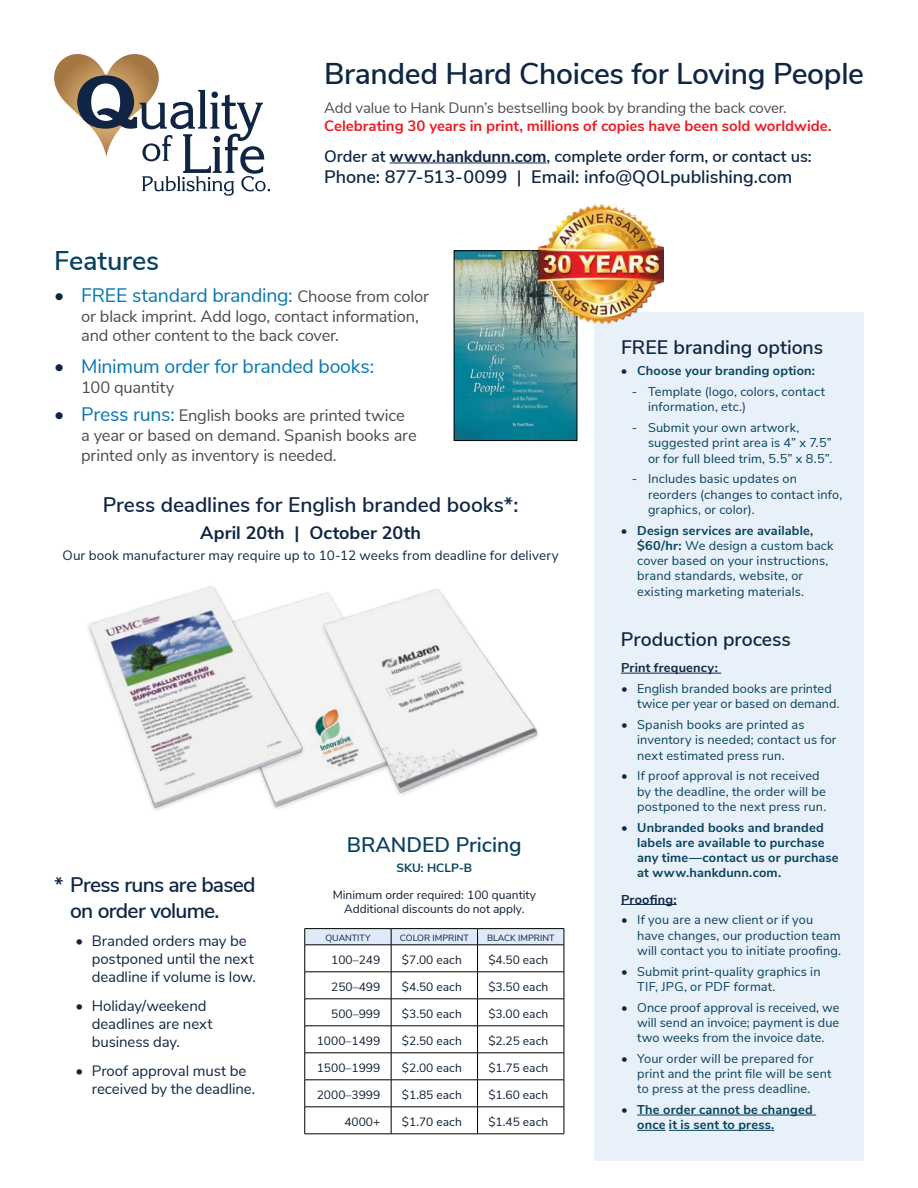
<style>
.page{position:relative;width:918px;height:1188px;background:#fff}
.page>*{position:absolute;margin:0;border:0;box-sizing:border-box;transform-origin:0 0}
.t1{font:600 30px "Nunito Sans";letter-spacing:-.01em;color:#0f2643}
.t2{font:600 27px "Nunito Sans";letter-spacing:-.005em;color:#07425e}
.t3{font:600 21px "Nunito Sans";letter-spacing:-.005em;color:#0f2643}
.t4{font:600 21px/25.2px "Nunito Sans";letter-spacing:-.035em;color:#0f2643}
.t5{font:600 21px "Nunito Sans";color:#07425e}
.t6{font:19.5px "Nunito Sans";letter-spacing:-.015em;color:#0678b3}
.t7{font:600 19.5px "Nunito Sans";letter-spacing:-.005em;color:#0f2643}
.t8{font:600 18px "Nunito Sans";letter-spacing:-.005em;color:#0f2643}
.t9{font:700 18px "Nunito Sans";color:#0f2643}
.t10{font:16.5px/19.8px "Nunito Sans";letter-spacing:-.01em;color:#4d4c4c}
.t11{font:600 16.5px "Nunito Sans";letter-spacing:-.01em;color:#0f2643}
.t12{font:15px/18px "Nunito Sans";letter-spacing:-.005em;color:#0f2643}
.t13{font:700 15px "Nunito Sans";color:#ed1c24}
.t14{font:15px "Nunito Sans";letter-spacing:-.01em;color:#4d4c4c}
.t15{font:13.5px "Nunito Sans";letter-spacing:.01em;color:#0f2643}
.t16{font:12.75px/15.3px "Nunito Sans";letter-spacing:.01em;color:#07425e}
.t17{font:700 12.75px/15.3px "Nunito Sans";letter-spacing:.015em;color:#07425e}
.t18{font:700 12.75px "Nunito Sans";letter-spacing:.015em;color:#0f2643}
.t19{font:12px/14.1px "Nunito Sans";color:#0e1e31;text-align:center}
.t20{font:700 12px "Nunito Sans";color:#07425e}
.t21{font:9px "Nunito Sans";color:#0e1e31}
.s1{font-weight:700}
.s2{color:#0f2643}
.s3{font-size:16.5px;color:#4d4c4c}
.s4{font-size:19.5px;color:#0f2643}
.s5{font-size:19.5px;color:#0678b3}
.s6{font-weight:400;color:#0f2643}
</style>
<div class="page">
<hr style="left:390px;top:163px;width:157px;height:1px;background:#0f2643">
<svg style="left:54px;top:54px;width:216px;height:142px"></svg>
<div style="left:594px;top:313px;width:270px;height:848px;background:#e8f0f9"></div>
<hr style="left:621px;top:673px;width:100px;height:1px;background:#0f2643">
<hr style="left:621px;top:904px;width:56px;height:1px;background:#0f2643">
<hr style="left:637px;top:1115px;width:179px;height:1px;background:#07425e">
<svg style="left:637px;top:1130px;width:28px;height:1px"></svg>
<hr style="left:669px;top:1130px;width:105px;height:1px;background:#07425e">
<img style="left:456px;top:252px;width:119px;height:187px">
<div style="left:454px;top:250px;width:123px;height:191px;border:1px solid #000"></div>
<img style="left:538px;top:205px;width:126px;height:118px">
<img style="left:310px;top:596px;width:5px;height:201px">
<img style="left:315px;top:589px;width:223px;height:206px">
<img style="left:88px;top:585px;width:222px;height:225px">
<hr style="left:305px;top:928px;width:86px;height:1px;background:#000">
<hr style="left:391px;top:928px;width:87px;height:1px;background:#000">
<hr style="left:478px;top:928px;width:86px;height:1px;background:#000">
<svg style="left:304px;top:929px;width:261px;height:205px"></svg>
<hr style="left:305px;top:1134px;width:86px;height:1px;background:#000">
<hr style="left:391px;top:1134px;width:87px;height:1px;background:#000">
<hr style="left:478px;top:1134px;width:86px;height:1px;background:#000">
<h1 class="t1" style="left:324px;top:52px;width:542px">Branded Hard Choices for Loving People</h1>
<p class="t14" style="left:324px;top:97px;width:464px">Add value to Hank Dunn’s bestselling book by branding the back cover.</p>
<p class="t13" style="left:324px;top:115px;width:509px">Celebrating 30 years in print, millions of copies have been sold worldwide.</p>
<p class="t11" style="left:324px;top:144px;width:489px">Order at <span class="s1">www.hankdunn.com</span>, complete order form, or contact us:</p>
<h3 class="t8" style="left:324px;top:164px;width:470px">Phone: 877-513-0099 | Email: info@QOLpublishing.com</h3>
<h2 class="t2" style="left:54px;top:241px;width:107px">Features</h2>
<h3 class="t6" style="left:54px;top:281px;width:376px"><span class="s2">•</span> FREE standard branding: <span class="s3">Choose from color</span></h3>
<p class="t10" style="left:81px;top:305px;width:339px">or black imprint. Add logo, contact information, and other content to the back cover.</p>
<h3 class="t6" style="left:54px;top:352px;width:322px"><span class="s2">•</span> Minimum order for branded books:</h3>
<p class="t10" style="left:81px;top:376px;width:95px">100 quantity</p>
<p class="t10" style="left:81px;top:405px;width:337px;text-indent:-27px"><span class="s4">•</span> <span class="s5">Press runs:</span> English books are printed twice a year or based on demand. Spanish books are printed only as inventory is needed.</p>
<h3 class="t3" style="left:103px;top:489px;width:417px">Press deadlines for English branded books*:</h3>
<h3 class="t9" style="left:200px;top:519px;width:222px">April 20th | October 20th</h3>
<p class="t15" style="left:62px;top:546px;width:498px">Our book manufacturer may require up to 10-12 weeks from deadline for delivery</p>
<h3 class="t4" style="left:70px;top:871px;width:187px;text-indent:-16px">* Press runs are based on order volume.</h3>
<p class="t12" style="left:92px;top:931px;width:166px;text-indent:-16px">• Branded orders may be postponed until the next deadline if volume is low.</p>
<p class="t12" style="left:92px;top:996px;width:122px;text-indent:-16px">• Holiday/weekend deadlines are next business day.</p>
<p class="t12" style="left:92px;top:1061px;width:165px;text-indent:-16px">• Proof approval must be received by the deadline.</p>
<h3 class="t5" style="left:347px;top:830px;width:176px">BRANDED Pricing</h3>
<p class="t20" style="left:397px;top:859px;width:77px">SKU: HCLP-B</p>
<p class="t19" style="left:333px;top:887px;width:205px">Minimum order required: 100 quantity<br>Additional discounts do not apply.</p>
<p class="t21" style="left:325px;top:932px;width:47px">QUANTITY</p>
<p class="t21" style="left:400px;top:932px;width:70px">COLOR IMPRINT</p>
<p class="t21" style="left:487px;top:932px;width:69px">BLACK IMPRINT</p>
<p class="t19" style="left:331px;top:952px;width:51px">100–249</p>
<p class="t19" style="left:402px;top:952px;width:61px">$7.00 each</p>
<p class="t19" style="left:488px;top:952px;width:61px">$4.50 each</p>
<p class="t19" style="left:331px;top:979px;width:51px">250–499</p>
<p class="t19" style="left:402px;top:979px;width:61px">$4.50 each</p>
<p class="t19" style="left:488px;top:979px;width:61px">$3.50 each</p>
<p class="t19" style="left:331px;top:1006px;width:51px">500–999</p>
<p class="t19" style="left:402px;top:1006px;width:61px">$3.50 each</p>
<p class="t19" style="left:488px;top:1006px;width:61px">$3.00 each</p>
<p class="t19" style="left:317px;top:1033px;width:65px">1000–1499</p>
<p class="t19" style="left:402px;top:1033px;width:61px">$2.50 each</p>
<p class="t19" style="left:488px;top:1033px;width:61px">$2.25 each</p>
<p class="t19" style="left:317px;top:1060px;width:65px">1500–1999</p>
<p class="t19" style="left:402px;top:1060px;width:61px">$2.00 each</p>
<p class="t19" style="left:488px;top:1060px;width:61px">$1.75 each</p>
<p class="t19" style="left:317px;top:1087px;width:65px">2000–3999</p>
<p class="t19" style="left:402px;top:1087px;width:61px">$1.85 each</p>
<p class="t19" style="left:488px;top:1087px;width:61px">$1.60 each</p>
<p class="t19" style="left:344px;top:1114px;width:37px">4000+</p>
<p class="t19" style="left:402px;top:1114px;width:61px">$1.70 each</p>
<p class="t19" style="left:488px;top:1114px;width:61px">$1.45 each</p>
<h3 class="t7" style="left:621px;top:333px;width:204px">FREE branding options</h3>
<p class="t17" style="left:621px;top:362px;width:196px"><span class="s6">•</span> Choose your branding option:</p>
<p class="t16" style="left:648px;top:383px;width:179px;text-indent:-16px">- Template (logo, colors, contact information, etc.)</p>
<p class="t16" style="left:648px;top:419px;width:186px;text-indent:-16px">- Submit your own artwork, suggested print area is 4” x 7.5” or for full bleed trim, 5.5” x 8.5”.</p>
<p class="t16" style="left:648px;top:470px;width:196px;text-indent:-16px">- Includes basic updates on reorders (changes to contact info, graphics, or color).</p>
<p class="t16" style="left:637px;top:522px;width:198px;text-indent:-16px"><span class="s2">•</span> <span class="s1">Design services are available, $60/hr:</span> We design a custom back cover based on your instructions, brand standards, website, or existing marketing materials.</p>
<h3 class="t7" style="left:621px;top:625px;width:171px">Production process</h3>
<p class="t18" style="left:621px;top:658px;width:98px">Print frequency:</p>
<p class="t16" style="left:637px;top:680px;width:204px;text-indent:-16px"><span class="s2">•</span> English branded books are printed twice per year or based on demand.</p>
<p class="t16" style="left:637px;top:716px;width:201px;text-indent:-16px"><span class="s2">•</span> Spanish books are printed as inventory is needed; contact us for next estimated press run.</p>
<p class="t16" style="left:637px;top:767px;width:191px;text-indent:-16px"><span class="s2">•</span> If proof approval is not received by the deadline, the order will be postponed to the next press run.</p>
<p class="t17" style="left:637px;top:819px;width:203px;text-indent:-16px"><span class="s6">•</span> Unbranded books and branded labels are available to purchase any time—contact us or purchase at www.hankdunn.com.</p>
<p class="t18" style="left:621px;top:890px;width:57px">Proofing:</p>
<p class="t16" style="left:637px;top:911px;width:205px;text-indent:-16px"><span class="s2">•</span> If you are a new client or if you have changes, our production team will contact you to initiate proofing.</p>
<p class="t16" style="left:637px;top:963px;width:185px;text-indent:-16px"><span class="s2">•</span> Submit print-quality graphics in<br>TIF, JPG, or PDF format.</p>
<p class="t16" style="left:637px;top:999px;width:204px;text-align:justify;text-indent:-16px"><span class="s2">•</span> Once proof approval is received, we will send an invoice; payment is due two weeks from the invoice date.</p>
<p class="t16" style="left:637px;top:1050px;width:196px;text-indent:-16px"><span class="s2">•</span> Your order will be prepared for print and the print file will be sent to press at the press deadline.</p>
<p class="t17" style="left:637px;top:1101px;width:177px;text-indent:-16px"><span class="s6">•</span> The order cannot be changed once it is sent to press.</p>
</div>
